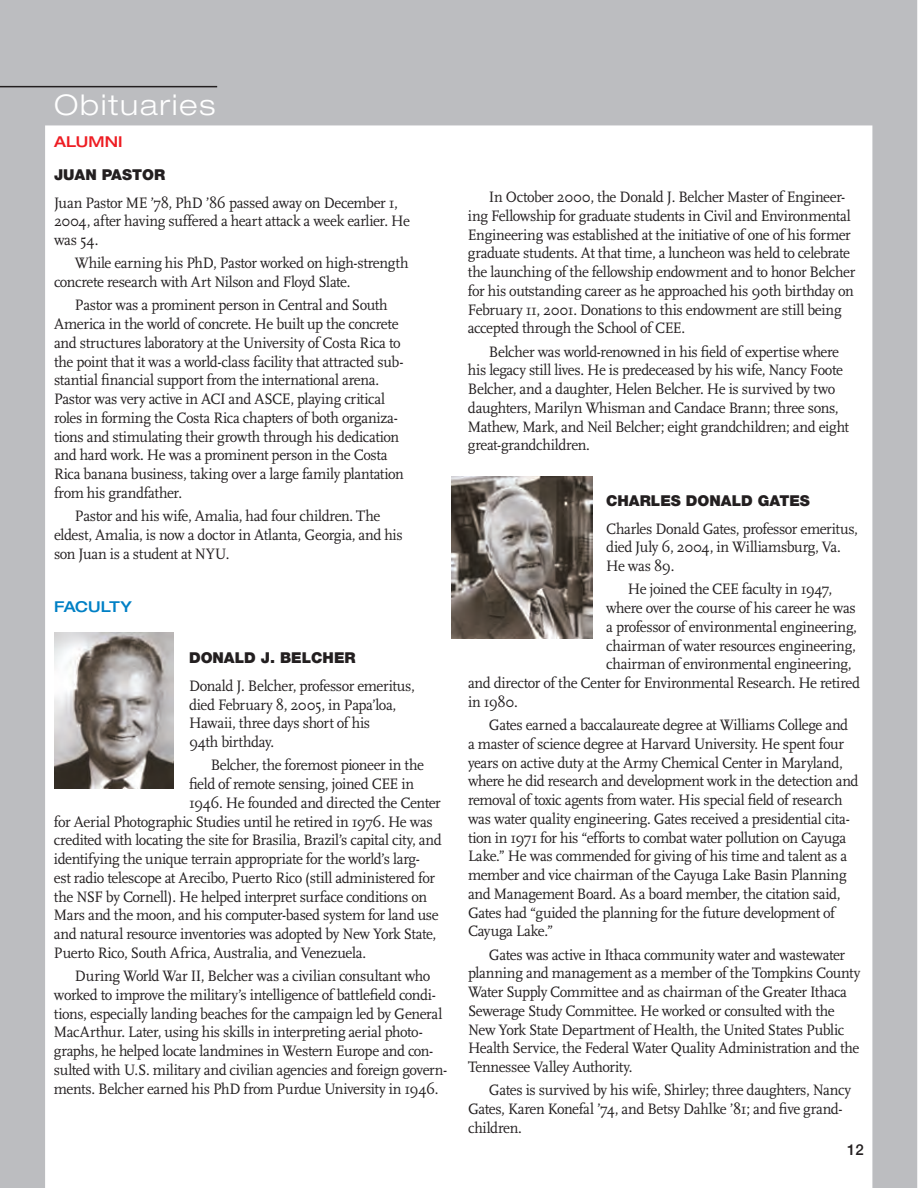
<style>
.page{position:relative;width:918px;height:1188px;background:#fff}
.page>*{position:absolute;margin:0;border:0;box-sizing:border-box;transform-origin:0 0}
.t1{font:300 expanded 28.5px "Helvetica Neue";letter-spacing:.07em;color:#fff}
.t2{font:15.75px/18.8px "Scala";letter-spacing:-.025em;color:#231f20;scale:.95 1}
.t3{font:900 15px "Helvetica Neue";color:#231f20}
.t4{font:500 expanded 15px "Helvetica Neue";letter-spacing:-.01em;color:#0080c5}
.t5{font:500 expanded 15px "Helvetica Neue";letter-spacing:.01em;color:#ee1d23}
.t6{font:500 15px "Helvetica Neue";color:#231f20}
</style>
<div class="page">
<hr style="left:917px;top:0;width:1px;height:1188px;background:#0080c5">
<div style="left:0;top:0;width:917px;height:1188px;background:#bcbdc0"></div>
<div style="left:45px;top:125px;width:827px;height:1063px;background:#fff"></div>
<img style="left:54px;top:632px;width:119px;height:157px">
<img style="left:451px;top:477px;width:142px;height:162px">
<hr style="left:0;top:86px;width:217px;height:1px;background:#fff">
<h1 class="t1" style="left:54px;top:95px;width:163px">Obituaries</h1>
<p class="t5" style="left:54px;top:136px;width:70px">ALUMNI</p>
<p class="t3" style="left:54px;top:169px;width:113px">JUAN PASTOR</p>
<p class="t2" style="left:54px;top:194px;width:376px">Juan Pastor ME ’78, PhD ’86 passed away on December 1,<br>2004, after having suffered a heart attack a week earlier. He was 54.</p>
<p class="t2" style="left:54px;top:255px;width:375px;text-indent:21px">While earning his PhD, Pastor worked on high-strength concrete research with Art Nilson and Floyd Slate.</p>
<p class="t2" style="left:54px;top:297px;width:370px;text-indent:21px">Pastor was a prominent person in Central and South America in the world of concrete. He built up the concrete and structures laboratory at the University of Costa Rica to the point that it was a world-class facility that attracted sub&shy;stantial financial support from the international arena.<br>Pastor was very active in ACI and ASCE, playing critical roles in forming the Costa Rica chapters of both organiza&shy;tions and stimulating their growth through his dedication and hard work. He was a prominent person in the Costa Rica banana business, taking over a large family plantation from his grandfather.</p>
<p class="t2" style="left:54px;top:508px;width:369px;text-indent:21px">Pastor and his wife, Amalia, had four children. The eldest, Amalia, is now a doctor in Atlanta, Georgia, and his son Juan is a student at NYU.</p>
<p class="t4" style="left:54px;top:601px;width:79px">FACULTY</p>
<p class="t3" style="left:189px;top:652px;width:168px">DONALD J. BELCHER</p>
<p class="t2" style="left:189px;top:678px;width:239px">Donald J. Belcher, professor emeritus, died February 8, 2005, in Papa’loa,<br>Hawaii, three days short of his<br>94th birthday.</p>
<p class="t2" style="left:211px;top:757px;width:226px">Belcher, the foremost pioneer in the</p>
<p class="t2" style="left:189px;top:776px;width:238px">field of remote sensing, joined CEE in</p>
<p class="t2" style="left:189px;top:795px;width:267px">1946. He founded and directed the Center</p>
<p class="t2" style="left:54px;top:813px;width:400px">for Aerial Photographic Studies until he retired in 1976. He was</p>
<p class="t2" style="left:54px;top:832px;width:410px">credited with locating the site for Brasilia, Brazil’s capital city, and</p>
<p class="t2" style="left:54px;top:851px;width:387px">identifying the unique terrain appropriate for the world’s larg-</p>
<p class="t2" style="left:54px;top:870px;width:403px">est radio telescope at Arecibo, Puerto Rico (still administered for</p>
<p class="t2" style="left:54px;top:888px;width:394px">the NSF by Cornell). He helped interpret surface conditions on</p>
<p class="t2" style="left:54px;top:907px;width:406px">Mars and the moon, and his computer-based system for land use</p>
<p class="t2" style="left:54px;top:926px;width:404px">and natural resource inventories was adopted by New York State,</p>
<p class="t2" style="left:54px;top:945px;width:330px">Puerto Rico, South Africa, Australia, and Venezuela.</p>
<p class="t2" style="left:54px;top:968px;width:416px;text-indent:21px">During World War II, Belcher was a civilian consultant who worked to improve the military’s intelligence of battlefield condi&shy;tions, especially landing beaches for the campaign led by General MacArthur. Later, using his skills in interpreting aerial photo&shy;graphs, he helped locate landmines in Western Europe and con&shy;sulted with U.S. military and civilian agencies and foreign govern&shy;ments. Belcher earned his PhD from Purdue University in 1946.</p>
<p class="t2" style="left:468px;top:189px;width:409px;text-indent:21px">In October 2000, the Donald J. Belcher Master of Engineer&shy;ing Fellowship for graduate students in Civil and Environmental Engineering was established at the initiative of one of his former graduate students. At that time, a luncheon was held to celebrate the launching of the fellowship endowment and to honor Belcher for his outstanding career as he approached his 90th birthday on February 11, 2001. Donations to this endowment are still being accepted through the School of CEE.</p>
<p class="t2" style="left:468px;top:344px;width:403px;text-indent:21px">Belcher was world-renowned in his field of expertise where his legacy still lives. He is predeceased by his wife, Nancy Foote Belcher, and a daughter, Helen Belcher. He is survived by two daughters, Marilyn Whisman and Candace Brann; three sons, Mathew, Mark, and Neil Belcher; eight grandchildren; and eight great-grandchildren.</p>
<p class="t3" style="left:606px;top:495px;width:205px">CHARLES DONALD GATES</p>
<p class="t2" style="left:606px;top:520px;width:267px">Charles Donald Gates, professor emeritus, died July 6, 2004, in Williamsburg, Va.<br>He was 89.</p>
<p class="t2" style="left:628px;top:581px;width:217px">He joined the CEE faculty in 1947,</p>
<p class="t2" style="left:606px;top:600px;width:264px">where over the course of his career he was</p>
<p class="t2" style="left:606px;top:619px;width:265px">a professor of environmental engineering,</p>
<p class="t2" style="left:606px;top:637px;width:264px">chairman of water resources engineering,</p>
<p class="t2" style="left:606px;top:656px;width:260px">chairman of environmental engineering,</p>
<p class="t2" style="left:468px;top:675px;width:414px">and director of the Center for Environmental Research. He retired</p>
<p class="t2" style="left:468px;top:694px;width:54px">in 1980.</p>
<p class="t2" style="left:468px;top:717px;width:413px;text-indent:21px">Gates earned a baccalaureate degree at Williams College and a master of science degree at Harvard University. He spent four years on active duty at the Army Chemical Center in Maryland, where he did research and development work in the detection and removal of toxic agents from water. His special field of research was water quality engineering. Gates received a presidential cita&shy;tion in 1971 for his “efforts to combat water pollution on Cayuga Lake.” He was commended for giving of his time and talent as a member and vice chairman of the Cayuga Lake Basin Planning and Management Board. As a board member, the citation said, Gates had “guided the planning for the future development of Cayuga Lake.”</p>
<p class="t2" style="left:468px;top:946px;width:415px;text-indent:21px">Gates was active in Ithaca community water and wastewater planning and management as a member of the Tompkins County Water Supply Committee and as chairman of the Greater Ithaca Sewerage Study Committee. He worked or consulted with the New York State Department of Health, the United States Public Health Service, the Federal Water Quality Administration and the Tennessee Valley Authority.</p>
<p class="t2" style="left:468px;top:1082px;width:405px;text-indent:21px">Gates is survived by his wife, Shirley; three daughters, Nancy<br>Gates, Karen Konefal ’74, and Betsy Dahlke ’81; and five grand&shy;children.</p>
<p class="t6" style="left:847px;top:1137px;width:18px">12</p>
</div>
